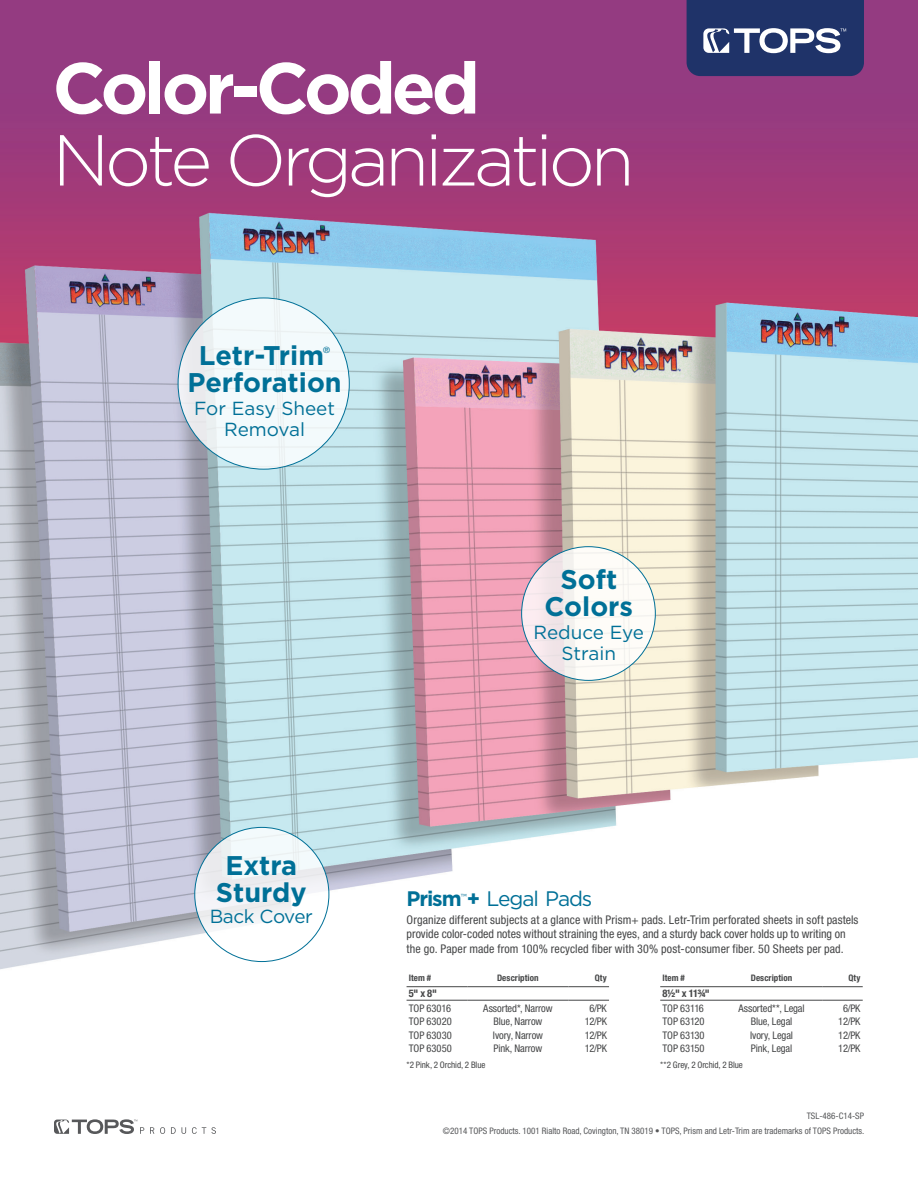
<style>
.page{position:relative;width:918px;height:1188px;background:#fff}
.page>*{position:absolute;margin:0;border:0;box-sizing:border-box;transform-origin:0 0}
.t1{font:300 72px "Gotham";letter-spacing:-.06em;color:#fff}
.t2{font:700 72px "Gotham";letter-spacing:-.06em;color:#fff}
.t3{font:700 27px/27px "Gotham";color:#007097;text-align:center}
.t4{font:21px "Gotham";letter-spacing:-.055em;color:#007097}
.t5{font:18.9px/21.6px "Gotham";letter-spacing:-.005em;color:#007097;text-align:center}
.t6{font:condensed 12px/14.4px "Helvetica Neue LT Std";letter-spacing:.005em;color:#454647}
.t7{font:condensed 10.5px "Helvetica Neue LT Std";letter-spacing:-.005em;color:#454647}
.t8{font:700 condensed 10.5px "Helvetica Neue LT Std";color:#454647}
.t9{font:condensed 9px/15px "Helvetica Neue LT Std";color:#57585a;text-align:right}
.t10{font:condensed 9px "Helvetica Neue LT Std";letter-spacing:-.01em;color:#454647}
.t11{font:700 condensed 9px "Helvetica Neue LT Std";letter-spacing:.01em;color:#454647}
.t12{font:8.7px "Gotham";color:#007097}
.t13{font:8.7px "Helvetica Neue LT Std";color:#007097}
.s1{font-weight:700}
.s2{font-stretch:normal}
</style>
<div class="page">
<img style="left:0;top:0;width:918px;height:1134px">
<svg style="left:150px;top:1127px;width:4px;height:7px"></svg>
<svg style="left:160px;top:1127px;width:5px;height:7px"></svg>
<svg style="left:171px;top:1127px;width:5px;height:7px"></svg>
<svg style="left:182px;top:1127px;width:4px;height:7px"></svg>
<svg style="left:192px;top:1127px;width:24px;height:7px"></svg>
<svg style="left:54px;top:1119px;width:90px;height:15px"></svg>
<hr style="left:270px;top:955px;width:1px;height:42px;background:#fff">
<svg style="left:687px;top:0;width:177px;height:76px;background:#384979"></svg>
<hr style="left:407px;top:986px;width:60px;height:1px;background:#454647">
<hr style="left:467px;top:986px;width:102px;height:1px;background:#454647">
<hr style="left:569px;top:986px;width:40px;height:1px;background:#454647">
<hr style="left:407px;top:1000px;width:60px;height:1px;background:#454647">
<hr style="left:467px;top:1000px;width:102px;height:1px;background:#454647">
<hr style="left:569px;top:1000px;width:40px;height:1px;background:#454647">
<hr style="left:660px;top:986px;width:61px;height:1px;background:#454647">
<hr style="left:721px;top:986px;width:101px;height:1px;background:#454647">
<hr style="left:822px;top:986px;width:41px;height:1px;background:#454647">
<hr style="left:660px;top:1000px;width:61px;height:1px;background:#454647">
<hr style="left:721px;top:1000px;width:101px;height:1px;background:#454647">
<hr style="left:822px;top:1000px;width:41px;height:1px;background:#454647">
<div style="left:178px;top:298px;width:171px;height:171px;background:linear-gradient(to right,#e8eef1,#f3fcfe);border-radius:50%"></div>
<svg style="left:195px;top:827px;width:134px;height:135px;fill:#f3f6f9"></svg>
<div style="left:522px;top:547px;width:133px;height:133px;background:linear-gradient(to right,#f3e6ea,#fbfff9);border-radius:50%"></div>
<h1 class="t2" style="left:52px;top:46px;width:429px">Color-Coded</h1>
<h1 class="t1" style="left:52px;top:121px;width:584px">Note Organization</h1>
<h2 class="t3" style="left:199px;top:341px;width:127px">Letr-Trim</h2>
<p class="t13" style="left:323px;top:344px;width:8px">®</p>
<h2 class="t3" style="left:187px;top:368px;width:156px">Perforation</h2>
<h3 class="t5" style="left:194px;top:397px;width:142px">For Easy Sheet<br>Removal</h3>
<h2 class="t3" style="left:545px;top:565px;width:90px">Soft<br>Colors</h2>
<h3 class="t5" style="left:534px;top:621px;width:112px">Reduce Eye<br>Strain</h3>
<h2 class="t3" style="left:216px;top:851px;width:92px">Extra<br>Sturdy</h2>
<h3 class="t5" style="left:210px;top:906px;width:105px">Back Cover</h3>
<h3 class="t4" style="left:407px;top:887px;width:187px"><span class="s1">Prism +</span> Legal Pads</h3>
<p class="t12" style="left:461px;top:892px;width:8px">™</p>
<p class="t6" style="left:407px;top:912px;width:453px">Organize different subjects at a glance with Prism+ pads. Letr-Trim perforated sheets in soft pastels provide color-coded notes without straining the eyes, and a sturdy back cover holds up to writing on the go. Paper made from 100% recycled fiber with 30% post-consumer fiber. 50 Sheets per pad.</p>
<p class="t11" style="left:409px;top:972px;width:24px">Item #</p>
<p class="t11" style="left:497px;top:972px;width:43px">Description</p>
<p class="t11" style="left:595px;top:972px;width:14px">Qty</p>
<p class="t8" style="left:409px;top:987px;width:30px">5" x 8"</p>
<p class="t7" style="left:409px;top:1002px;width:44px">TOP 63016</p>
<p class="t7" style="left:483px;top:1002px;width:71px">Assorted*, Narrow</p>
<p class="t7" style="left:589px;top:1002px;width:19px">6/PK</p>
<p class="t7" style="left:409px;top:1015px;width:45px">TOP 63020</p>
<p class="t7" style="left:494px;top:1015px;width:50px">Blue, Narrow</p>
<p class="t7" style="left:585px;top:1015px;width:24px">12/PK</p>
<p class="t7" style="left:409px;top:1029px;width:45px">TOP 63030</p>
<p class="t7" style="left:493px;top:1029px;width:52px">Ivory, Narrow</p>
<p class="t7" style="left:585px;top:1029px;width:24px">12/PK</p>
<p class="t7" style="left:409px;top:1042px;width:45px">TOP 63050</p>
<p class="t7" style="left:494px;top:1042px;width:50px">Pink, Narrow</p>
<p class="t7" style="left:585px;top:1042px;width:24px">12/PK</p>
<p class="t10" style="left:407px;top:1059px;width:80px"><span class="s2">*</span>2 Pink, 2 Orchid, 2 Blue</p>
<p class="t11" style="left:662px;top:972px;width:24px">Item #</p>
<p class="t11" style="left:751px;top:972px;width:43px">Description</p>
<p class="t11" style="left:848px;top:972px;width:14px">Qty</p>
<p class="t8" style="left:662px;top:987px;width:49px">8½" x 11¾"</p>
<p class="t7" style="left:662px;top:1002px;width:43px">TOP 63116</p>
<p class="t7" style="left:739px;top:1002px;width:68px">Assorted**, Legal</p>
<p class="t7" style="left:843px;top:1002px;width:19px">6/PK</p>
<p class="t7" style="left:662px;top:1015px;width:44px">TOP 63120</p>
<p class="t7" style="left:751px;top:1015px;width:43px">Blue, Legal</p>
<p class="t7" style="left:838px;top:1015px;width:24px">12/PK</p>
<p class="t7" style="left:662px;top:1029px;width:44px">TOP 63130</p>
<p class="t7" style="left:750px;top:1029px;width:44px">Ivory, Legal</p>
<p class="t7" style="left:838px;top:1029px;width:24px">12/PK</p>
<p class="t7" style="left:662px;top:1042px;width:44px">TOP 63150</p>
<p class="t7" style="left:751px;top:1042px;width:43px">Pink, Legal</p>
<p class="t7" style="left:838px;top:1042px;width:24px">12/PK</p>
<p class="t10" style="left:660px;top:1059px;width:84px"><span class="s2">**</span>2 Grey, 2 Orchid, 2 Blue</p>
<p class="t9" style="left:443px;top:1108px;width:423px">TSL-486-C14-SP<br>©2014 TOPS Products. 1001 Rialto Road, Covington, TN 38019 • TOPS, Prism and Letr-Trim are trademarks of TOPS Products.</p>
</div>
